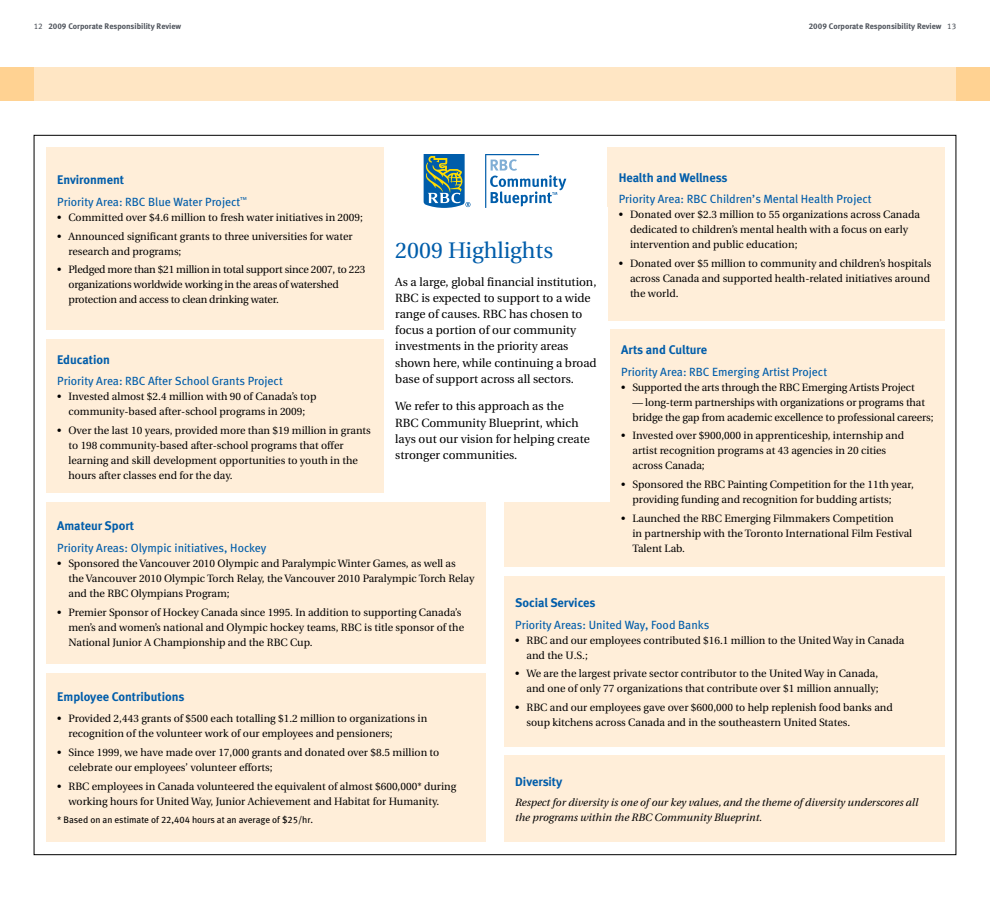
<style>
.page{position:relative;width:990px;height:900px;background:#fff}
.page>*{position:absolute;margin:0;border:0;box-sizing:border-box;transform-origin:0 0}
.t1{font:22.5px "Utopia";color:#005daa}
.t2{font:12.5px "Meta Bold LF";color:#005daa}
.t3{font:11.88px/16.2px "Utopia";color:#000}
.t4{font:11.88px "Meta Book LF";color:#005daa}
.t5{font:10.62px/15px "Utopia";color:#000}
.t6{font:10.62px/15px "Utopia";letter-spacing:-.02em;color:#000}
.t7{font:italic 10.62px/15px "Utopia";color:#000}
.t8{font:9.38px "Meta Book LF";color:#000}
.t9{font:8.12px "Meta Bold LF";color:#4f545c}
.s1{font-family:"Meta Book LF"}
</style>
<div class="page">
<div style="left:504px;top:503px;width:166px;height:64px;background:#ffeed9"></div>
<div style="left:529px;top:68px;width:461px;height:33px;background:#ffe6c4"></div>
<div style="left:0;top:68px;width:748px;height:33px;background:#ffe6c4"></div>
<div style="left:956px;top:68px;width:34px;height:33px;background:#ffd292"></div>
<div style="left:0;top:68px;width:34px;height:33px;background:#ffd292"></div>
<div style="left:46px;top:148px;width:337px;height:182px;background:#ffeed9"></div>
<div style="left:504px;top:577px;width:441px;height:170px;background:#ffeed9"></div>
<div style="left:46px;top:673px;width:440px;height:169px;background:#ffeed9"></div>
<div style="left:504px;top:755px;width:441px;height:87px;background:#ffeed9"></div>
<div style="left:46px;top:340px;width:337px;height:153px;background:#ffeed9"></div>
<div style="left:46px;top:502px;width:440px;height:162px;background:#ffeed9"></div>
<div style="left:610px;top:330px;width:335px;height:237px;background:#ffeed9"></div>
<div style="left:608px;top:148px;width:337px;height:173px;background:#ffeed9"></div>
<svg style="left:424px;top:154px;width:47px;height:54px"></svg>
<svg style="left:485px;top:67px;width:81px;height:789px"></svg>
<p class="t9" style="left:34px;top:21px;width:149px"><span class="s1">12</span> 2009 Corporate Responsibility Review</p>
<p class="t9" style="left:809px;top:21px;width:149px">2009 Corporate Responsibility Review <span class="s1">13</span></p>
<p class="t2" style="left:619px;top:170px;width:110px">Health and Wellness</p>
<p class="t4" style="left:619px;top:192px;width:254px">Priority Area: RBC Children’s Mental Health Project</p>
<p class="t5" style="left:630px;top:207px;width:291px;text-indent:-11px">• Donated over $2.3 million to 55 organizations across Canada dedicated to children’s mental health with a focus on early intervention and public education;</p>
<p class="t5" style="left:630px;top:256px;width:303px;text-indent:-11px">• Donated over $5 million to community and children’s hospitals across Canada and supported health-related initiatives around the world.</p>
<p class="t2" style="left:57px;top:173px;width:68px">Environment</p>
<p class="t4" style="left:57px;top:195px;width:191px">Priority Area: RBC Blue Water Project<sup>™</sup></p>
<p class="t5" style="left:57px;top:210px;width:307px">• Committed over $4.6 million to fresh water initiatives in 2009;</p>
<p class="t5" style="left:69px;top:229px;width:286px;text-indent:-11px">• Announced significant grants to three universities for water research and programs;</p>
<p class="t6" style="left:69px;top:262px;width:298px;text-indent:-11px">• Pledged more than $21 million in total support since 2007, to 223 organizations worldwide working in the areas of watershed protection and access to clean drinking water.</p>
<h1 class="t1" style="left:395px;top:238px;width:159px">2009 Highlights</h1>
<p class="t3" style="left:395px;top:274px;width:203px">As a large, global financial institution, RBC is expected to support to a wide range of causes. RBC has chosen to focus a portion of our community investments in the priority areas shown here, while continuing a broad base of support across all sectors.</p>
<p class="t3" style="left:395px;top:399px;width:196px">We refer to this approach as the<br>RBC Community Blueprint, which lays out our vision for helping create stronger communities.</p>
<p class="t2" style="left:621px;top:343px;width:87px">Arts and Culture</p>
<p class="t4" style="left:621px;top:365px;width:207px">Priority Area: RBC Emerging Artist Project</p>
<p class="t5" style="left:621px;top:380px;width:295px">• Supported the arts through the RBC Emerging Artists Project</p>
<p class="t5" style="left:633px;top:395px;width:303px">— long-term partnerships with organizations or programs that bridge the gap from academic excellence to professional careers;</p>
<p class="t5" style="left:633px;top:429px;width:273px;text-indent:-11px">• Invested over $900,000 in apprenticeship, internship and artist recognition programs at 43 agencies in 20 cities across Canada;</p>
<p class="t5" style="left:633px;top:477px;width:283px;text-indent:-11px">• Sponsored the RBC Painting Competition for the 11th year, providing funding and recognition for budding artists;</p>
<p class="t5" style="left:633px;top:511px;width:281px;text-indent:-11px">• Launched the RBC Emerging Filmmakers Competition<br>in partnership with the Toronto International Film Festival<br>Talent Lab.</p>
<p class="t2" style="left:57px;top:352px;width:54px">Education</p>
<p class="t4" style="left:57px;top:374px;width:227px">Priority Area: RBC After School Grants Project</p>
<p class="t5" style="left:57px;top:389px;width:261px;text-align:center">• Invested almost $2.4 million with 90 of Canada’s top community-based after-school programs in 2009;</p>
<p class="t5" style="left:69px;top:423px;width:304px;text-indent:-11px">• Over the last 10 years, provided more than $19 million in grants to 198 community-based after-school programs that offer learning and skill development opportunities to youth in the hours after classes end for the day.</p>
<p class="t2" style="left:57px;top:519px;width:78px">Amateur Sport</p>
<p class="t4" style="left:57px;top:541px;width:211px">Priority Areas: Olympic initiatives, Hockey</p>
<p class="t5" style="left:69px;top:556px;width:407px;text-indent:-11px">• Sponsored the Vancouver 2010 Olympic and Paralympic Winter Games, as well as<br>the Vancouver 2010 Olympic Torch Relay, the Vancouver 2010 Paralympic Torch Relay and the RBC Olympians Program;</p>
<p class="t5" style="left:69px;top:605px;width:397px;text-indent:-11px">• Premier Sponsor of Hockey Canada since 1995. In addition to supporting Canada’s men’s and women’s national and Olympic hockey teams, RBC is title sponsor of the<br>National Junior A Championship and the RBC Cup.</p>
<p class="t2" style="left:515px;top:596px;width:82px">Social Services</p>
<p class="t4" style="left:515px;top:618px;width:196px">Priority Areas: United Way, Food Banks</p>
<p class="t5" style="left:527px;top:633px;width:379px;text-indent:-11px">• RBC and our employees contributed $16.1 million to the United Way in Canada and the U.S.;</p>
<p class="t5" style="left:515px;top:667px;width:365px;text-align:right">• We are the largest private sector contributor to the United Way in Canada, and one of only 77 organizations that contribute over $1 million annually;</p>
<p class="t5" style="left:527px;top:700px;width:368px;text-indent:-11px">• RBC and our employees gave over $600,000 to help replenish food banks and soup kitchens across Canada and in the southeastern United States.</p>
<p class="t2" style="left:57px;top:690px;width:129px">Employee Contributions</p>
<p class="t5" style="left:69px;top:711px;width:360px;text-indent:-11px">• Provided 2,443 grants of $500 each totalling $1.2 million to organizations in recognition of the volunteer work of our employees and pensioners;</p>
<p class="t5" style="left:69px;top:745px;width:372px;text-indent:-11px">• Since 1999, we have made over 17,000 grants and donated over $8.5 million to celebrate our employees’ volunteer efforts;</p>
<p class="t5" style="left:57px;top:779px;width:401px;text-align:center">• RBC employees in Canada volunteered the equivalent of almost $600,000* during working hours for United Way, Junior Achievement and Habitat for Humanity.</p>
<p class="t8" style="left:57px;top:815px;width:257px">* Based on an estimate of 22,404 hours at an average of $25/hr.</p>
<p class="t2" style="left:515px;top:774px;width:49px">Diversity</p>
<p class="t7" style="left:515px;top:795px;width:405px">Respect for diversity is one of our key values, and the theme of diversity underscores all the programs within the RBC Community Blueprint.</p>
</div>
